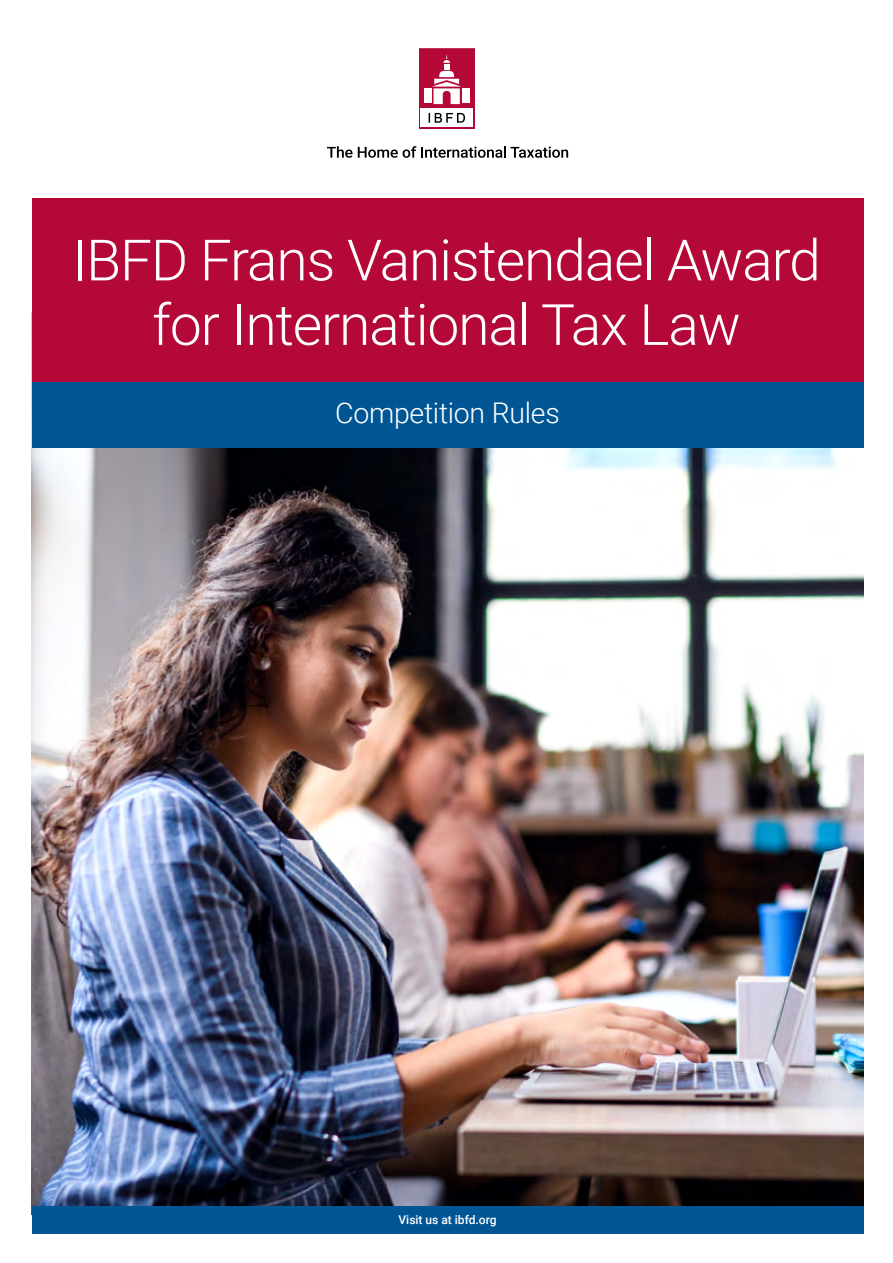
<style>
.page{position:relative;width:893px;height:1263px;background:#fff}
.page>*{position:absolute;margin:0;border:0;box-sizing:border-box;transform-origin:0 0}
.t1{font:300 57px/64.5px "Roboto";letter-spacing:-.02em;color:#fff;text-align:center}
.t2{font:300 28.5px "Roboto";letter-spacing:-.01em;color:#fff}
.t3{font:500 12px "Roboto";color:#fff}
</style>
<div class="page">
<img style="left:32px;top:448px;width:831px;height:758px">
<svg style="left:327px;top:146px;width:25px;height:12px"></svg>
<svg style="left:358px;top:146px;width:210px;height:12px"></svg>
<div style="left:419px;top:48px;width:55px;height:81px;background:#b30838"></div>
<div style="left:421px;top:108px;width:52px;height:19px;background:#fff"></div>
<div style="left:424px;top:88px;width:8px;height:15px;background:#fff"></div>
<div style="left:462px;top:88px;width:7px;height:15px;background:#fff"></div>
<svg style="left:432px;top:54px;width:29px;height:50px"></svg>
<svg style="left:429px;top:113px;width:36px;height:10px"></svg>
<div style="left:32px;top:198px;width:831px;height:185px;background:#b30838"></div>
<div style="left:32px;top:383px;width:831px;height:65px;background:#005695"></div>
<div style="left:32px;top:1206px;width:831px;height:27px;background:#005695"></div>
<p class="t1" style="left:72px;top:226px;width:750px">IBFD Frans Vanistendael Award for International Tax Law</p>
<p class="t2" style="left:335px;top:393px;width:226px">Competition Rules</p>
<p class="t3" style="left:398px;top:1211px;width:100px">Visit us at ibfd.org</p>
</div>
